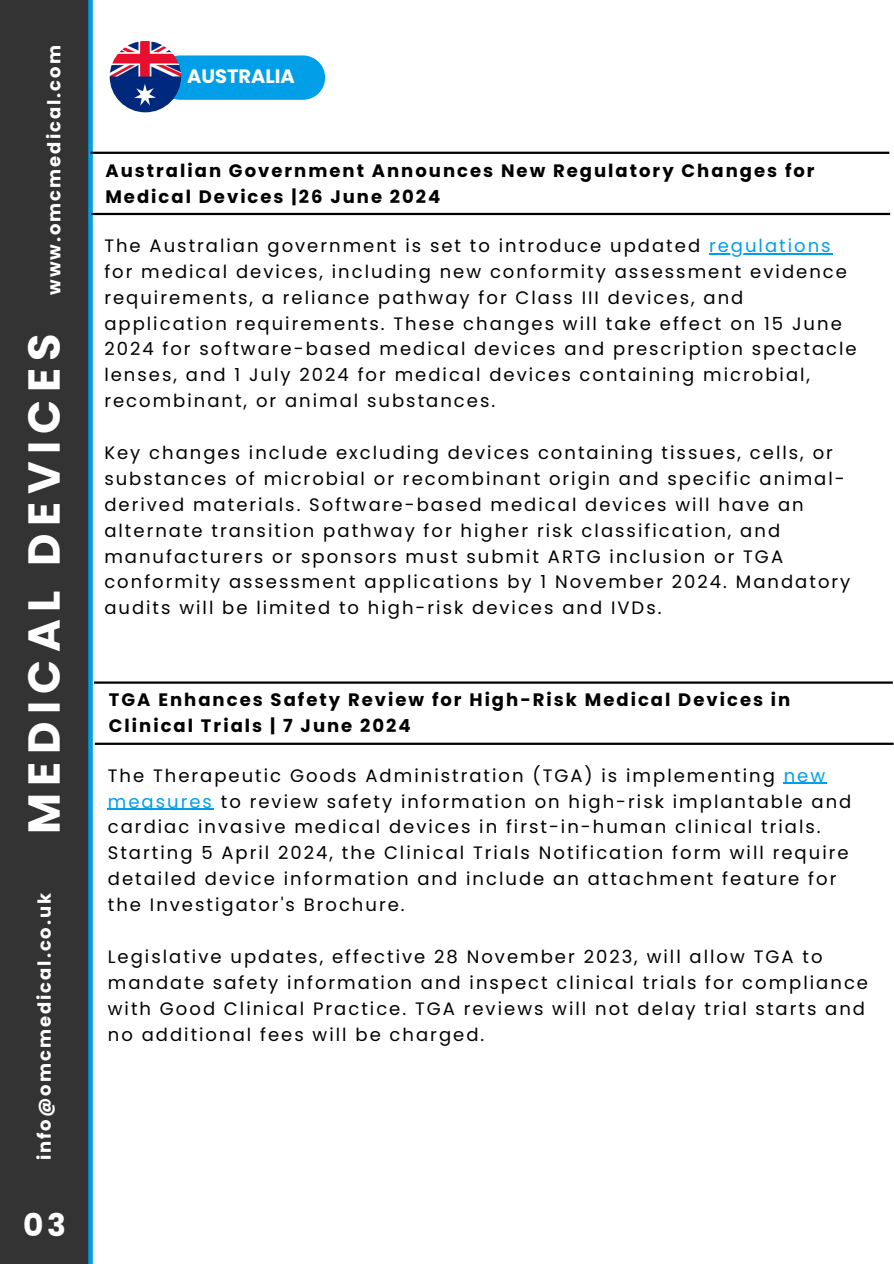
<style>
.page{position:relative;width:894px;height:1264px;background:#fff}
.page>*{position:absolute;margin:0;border:0;box-sizing:border-box;transform-origin:0 0}
.t1{font:700 44.7px "Poppins";letter-spacing:.165em;color:#fff}
.t2{font:700 31.2px "Poppins";color:#fff}
.t3{font:700 23.1px "Poppins";color:#fff}
.t4{font:23.1px "Poppins";color:#fff}
.t5{font:700 19.35px "Poppins";color:#fff}
.t6{font:18px/25.8px "Poppins";letter-spacing:.11em;color:#000}
.t7{font:700 18px/25.8px "Poppins";letter-spacing:.11em;color:#000}
.t8{font:700 18px "Poppins";letter-spacing:.11em;color:#fff}
.s1{color:#009fe7}
</style>
<div class="page">
<div style="left:0;top:0;width:89px;height:1263px;background:#333"></div>
<div style="left:88px;top:0;width:5px;height:1263px;background:#009fe7"></div>
<div style="left:158px;top:55px;width:167px;height:45px;background:#009fe7;border-radius:22px"></div>
<img style="left:110px;top:41px;width:71px;height:71px;border-radius:50%">
<hr style="left:708px;top:253px;width:124px;height:1px;background:#009fe7">
<hr style="left:90px;top:152px;width:799px;height:2px;background:#000">
<hr style="left:91px;top:213px;width:798px;height:2px;background:#000">
<hr style="left:783px;top:782px;width:44px;height:2px;background:#009fe7">
<hr style="left:108px;top:808px;width:106px;height:1px;background:#009fe7">
<hr style="left:94px;top:681px;width:798px;height:2px;background:#000">
<hr style="left:95px;top:742px;width:798px;height:3px;background:#000">
<p class="t8" style="left:42px;top:295px;width:251px;rotate:-90deg">www.omcmedical.com</p>
<p class="t1" style="left:13px;top:834px;width:502px;rotate:-90deg">MEDICAL DEVICES</p>
<p class="t8" style="left:32px;top:1160px;width:269px;rotate:-90deg">info@omcmedical.co.uk</p>
<h3 class="t4" style="left:39px;top:1200px;width:16px">5</h3>
<p class="t2" style="left:23px;top:1203px;width:44px">03</p>
<h1 class="t3" style="left:43px;top:1206px;width:15px">2</h1>
<h1 class="t3" style="left:32px;top:1206px;width:22px">1<sub>5</sub></h1>
<p class="t5" style="left:187px;top:63px;width:109px">AUSTRALIA</p>
<h3 class="t7" style="left:105px;top:157px;width:710px">Australian Government Announces New Regulatory Changes for<br>Medical Devices |26 June 2024</h3>
<p class="t6" style="left:104px;top:233px;width:753px;text-indent:604px"><span class="s1">regulations </span>for medical devices, including new conformity assessment evidence requirements, a reliance pathway for Class III devices, and application requirements. These changes will take effect on 15 June 2024 for software-based medical devices and prescription spectacle lenses, and 1 July 2024 for medical devices containing microbial, recombinant, or animal substances.</p>
<p class="t6" style="left:104px;top:440px;width:729px">Key changes include excluding devices containing tissues, cells, or</p>
<p class="t6" style="left:104px;top:465px;width:747px">substances of microbial or recombinant origin and specific animal&shy;derived materials. Software-based medical devices will have an alternate transition pathway for higher risk classification, and manufacturers or sponsors must submit ARTG inclusion or TGA conformity assessment applications by 1 November 2024. Mandatory audits will be limited to high-risk devices and IVDs.</p>
<h3 class="t6" style="left:104px;top:233px;width:597px">The Australian government is set to introduce updated</h3>
<p class="t7" style="left:109px;top:687px;width:682px">TGA Enhances Safety Review for High-Risk Medical Devices in<br>Clinical Trials | 7 June 2024</p>
<p class="t6" style="left:108px;top:762px;width:744px">The Therapeutic Goods Administration (TGA) is implementing <span class="s1">new measures</span> to review safety information on high-risk implantable and cardiac invasive medical devices in first-in-human clinical trials.<br>Starting 5 April 2024, the Clinical Trials Notification form will require detailed device information and include an attachment feature for the Investigator's Brochure.</p>
<p class="t6" style="left:108px;top:943px;width:761px">Legislative updates, effective 28 November 2023, will allow TGA to mandate safety information and inspect clinical trials for compliance with Good Clinical Practice. TGA reviews will not delay trial starts and no additional fees will be charged.</p>
</div>
